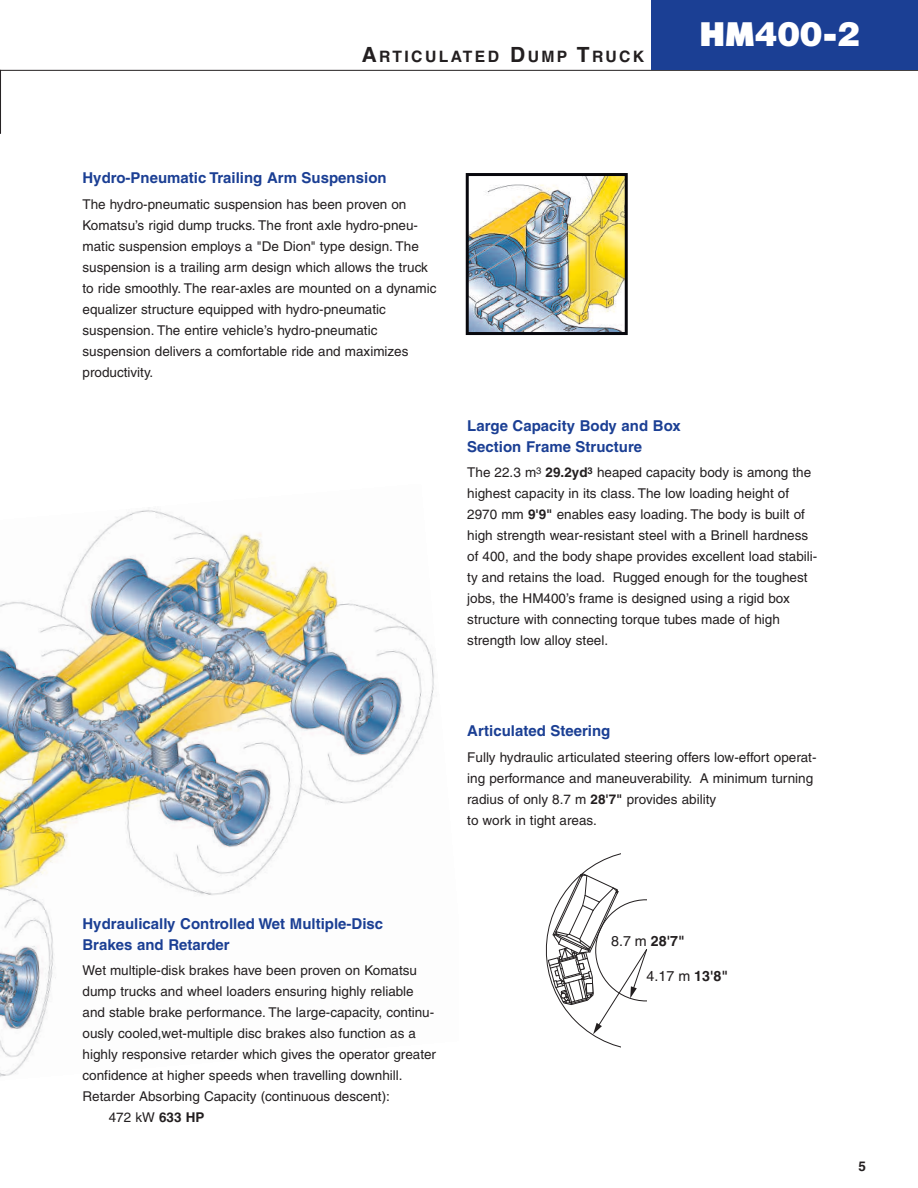
<style>
.page{position:relative;width:918px;height:1188px;background:#fff}
.page>*{position:absolute;margin:0;border:0;box-sizing:border-box;transform-origin:0 0}
.t1{font:31.5px "Komatsu VI";color:#fff}
.t2{font:700 15.75px "Helvetica";letter-spacing:.15em;color:#231f20}
.t3{font:700 15px/21px "Helvetica";color:#1b3f94}
.t4{font:14.25px "Helvetica";color:#231f20}
.t5{font:700 14.25px "Helvetica";color:#231f20}
.t6{font:13.5px/21px "Helvetica";color:#231f20}
.t7{font:700 13.5px "Helvetica";color:#231f20}
.s1{font-size:21px}
.s2{font-weight:700}
.s3{font-weight:400}
</style>
<div class="page">
<img style="left:0;top:509px;width:434px;height:568px">
<svg style="left:0;top:70px;width:1px;height:64px"></svg>
<hr style="left:1px;top:70px;width:917px;height:1px;background:#231f20">
<div style="left:652px;top:0;width:266px;height:70px;background:#1b3f94"></div>
<svg style="left:546px;top:853px;width:75px;height:195px"></svg>
<svg style="left:548px;top:870px;width:99px;height:164px"></svg>
<img style="left:470px;top:177px;width:154px;height:154px">
<div style="left:466px;top:173px;width:162px;height:162px;border:3px solid #08080d"></div>
<p class="t2" style="left:362px;top:50px;width:284px"><span class="s1">A</span>RTICULATED <span class="s1">D</span>UMP <span class="s1">T</span>RUCK</p>
<p class="t3" style="left:82px;top:169px;width:306px">Hydro-Pneumatic Trailing Arm Suspension</p>
<p class="t6" style="left:82px;top:195px;width:356px">The hydro-pneumatic suspension has been proven on Komatsu’s rigid dump trucks. The front axle hydro-pneu&shy;matic suspension employs a "De Dion" type design. The suspension is a trailing arm design which allows the truck to ride smoothly. The rear-axles are mounted on a dynamic equalizer structure equipped with hydro-pneumatic suspension. The entire vehicle’s hydro-pneumatic suspension delivers a comfortable ride and maximizes productivity.</p>
<h1 class="t1" style="left:699px;top:21px;width:162px">HM400-2</h1>
<p class="t3" style="left:467px;top:416px;width:215px">Large Capacity Body and Box<br>Section Frame Structure</p>
<p class="t6" style="left:467px;top:463px;width:352px">The 22.3 m<sup>3</sup> <span class="s2">29.2yd</span><sup>3</sup> heaped capacity body is among the highest capacity in its class. The low loading height of 2970 mm <span class="s2">9'9"</span> enables easy loading. The body is built of high strength wear-resistant steel with a Brinell hardness of 400, and the body shape provides excellent load stabili&shy;ty and retains the load. Rugged enough for the toughest jobs, the HM400’s frame is designed using a rigid box structure with connecting torque tubes made of high strength low alloy steel.</p>
<p class="t3" style="left:467px;top:722px;width:145px">Articulated Steering</p>
<p class="t6" style="left:467px;top:748px;width:351px">Fully hydraulic articulated steering offers low-effort operat&shy;ing performance and maneuverability. A minimum turning radius of only 8.7 m <span class="s2">28'7"</span> provides ability<br>to work in tight areas.</p>
<p class="t3" style="left:82px;top:914px;width:302px">Hydraulically Controlled Wet Multiple-Disc<br>Brakes and Retarder</p>
<p class="t6" style="left:82px;top:961px;width:336px">Wet multiple-disk brakes have been proven on Komatsu</p>
<p class="t6" style="left:82px;top:982px;width:333px">dump trucks and wheel loaders ensuring highly reliable</p>
<p class="t6" style="left:82px;top:1003px;width:353px">and stable brake performance. The large-capacity, continu-</p>
<p class="t6" style="left:82px;top:1024px;width:335px">ously cooled,wet-multiple disc brakes also function as a</p>
<p class="t6" style="left:82px;top:1045px;width:355px">highly responsive retarder which gives the operator greater</p>
<p class="t6" style="left:82px;top:1066px;width:322px">confidence at higher speeds when travelling downhill.</p>
<p class="t6" style="left:82px;top:1087px;width:309px">Retarder Absorbing Capacity (continuous descent):</p>
<p class="t6" style="left:109px;top:1108px;width:97px">472 kW <span class="s2">633 HP</span></p>
<p class="t5" style="left:611px;top:936px;width:75px"><span class="s3">8.7 m</span> 28'7"</p>
<p class="t4" style="left:647px;top:970px;width:83px">4.17 m <span class="s2">13'8"</span></p>
<p class="t7" style="left:858px;top:1161px;width:9px">5</p>
</div>
